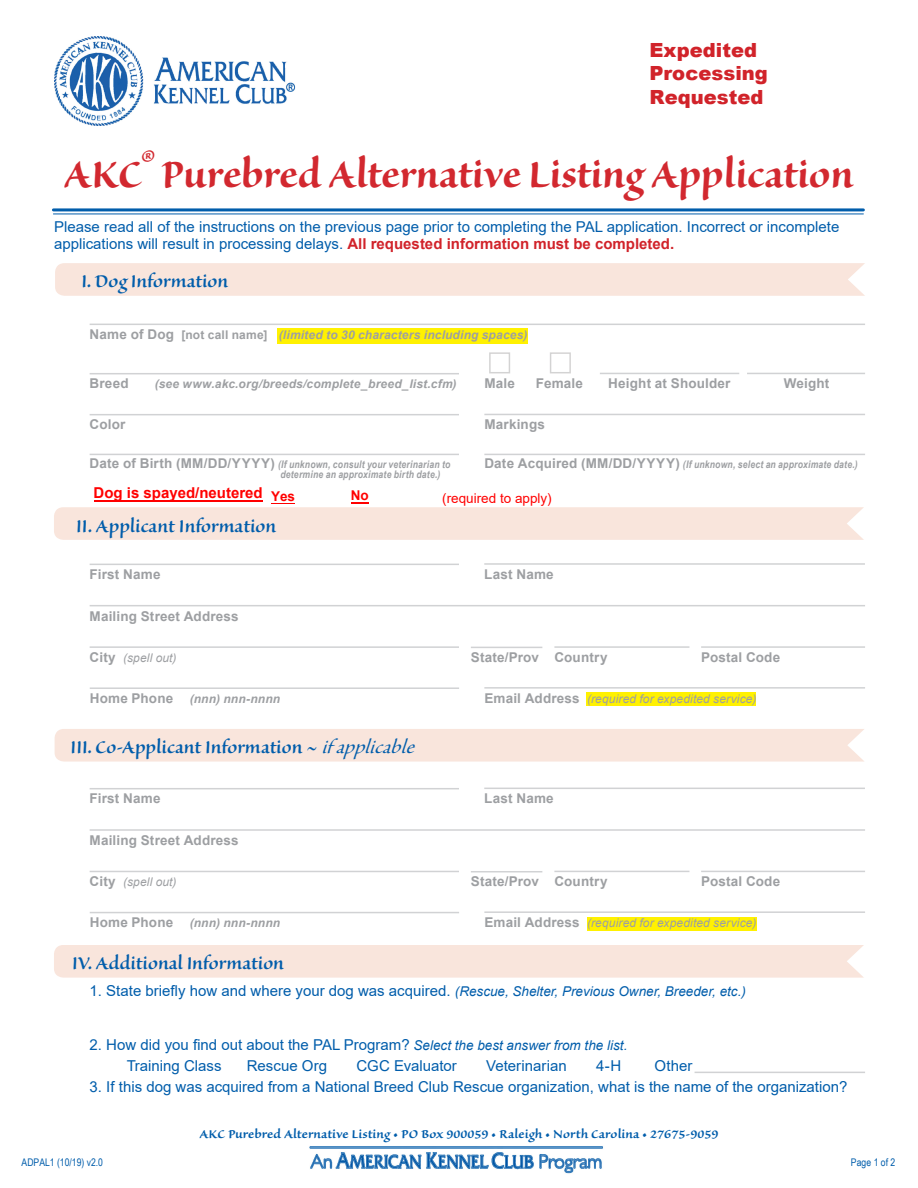
<style>
.page{position:relative;width:918px;height:1188px;background:#fff}
.page>*{position:absolute;margin:0;border:0;box-sizing:border-box;transform-origin:0 0}
.t1{font:48px "Sanvito Pro Bold Disp";color:#d1232a}
.t2{font:22.5px "Sanvito Pro Semibold Subh";color:#015dab}
.t3{font:900 19.5px/23.4px "Arial";color:#d1232a}
.t4{font:15px/16.5px "Arial";color:#015dab}
.t5{font:15px "Arial";color:#015dab}
.t6{font:15px "Sanvito Pro Semibold Capt";color:#015dab}
.t7{font:700 15px "Arial";color:#f00}
.t8{font:700 13.5px "Arial";letter-spacing:.015em;color:#9d9fa2}
.t9{font:13.5px "Arial";color:#f00}
.t10{font:700 13.5px "Arial";color:#f00}
.t11{font:italic 700 12px "Arial";letter-spacing:.015em;color:#9d9fa2}
.t12{font:italic 12px "Arial";letter-spacing:.015em;color:#9d9fa2}
.t13{font:italic 700 10.5px/10.5px "Arial Narrow";letter-spacing:.02em;color:#9d9fa2}
.t14{font:10.5px "Arial Narrow";color:#015dab}
.s1{font-weight:700;color:#d1232a}
.s2{font-style:normal;font-size:13.5px}
.s3{font-style:normal}
.s4{font-family:"Arial";font-style:normal;font-size:13.5px}
.s5{font-weight:700;font-style:normal;font-size:13.5px}
.s6{font-family:"Sanvito Pro Subh";font-style:italic}
.s7{font-style:italic;font-size:13.5px}
</style>
<div class="page">
<img style="left:309px;top:1146px;width:294px;height:28px">
<div style="left:588px;top:917px;width:169px;height:14px;background:#fff101"></div>
<div style="left:586px;top:692px;width:170px;height:14px;background:#fff101"></div>
<div style="left:278px;top:328px;width:250px;height:16px;background:#fff101"></div>
<hr style="left:53px;top:208px;width:810px;height:3px;background:#015dab">
<hr style="left:53px;top:213px;width:810px;height:1px;background:#015dab">
<div style="left:55px;top:729px;width:809px;height:33px;background:#f9e5dc"></div>
<div style="left:55px;top:263px;width:810px;height:33px;background:#f9e5dc"></div>
<hr style="left:90px;top:324px;width:775px;height:1px;background:#d1d2d4">
<hr style="left:90px;top:414px;width:369px;height:1px;background:#d1d2d4">
<hr style="left:484px;top:414px;width:381px;height:1px;background:#d1d2d4">
<hr style="left:90px;top:373px;width:369px;height:1px;background:#d1d2d4">
<hr style="left:600px;top:373px;width:139px;height:1px;background:#d1d2d4">
<hr style="left:747px;top:373px;width:118px;height:1px;background:#d1d2d4">
<hr style="left:90px;top:564px;width:369px;height:1px;background:#d1d2d4">
<hr style="left:484px;top:563px;width:381px;height:2px;background:#d1d2d4">
<hr style="left:90px;top:605px;width:775px;height:1px;background:#d1d2d4">
<hr style="left:90px;top:646px;width:369px;height:2px;background:#d1d2d4">
<hr style="left:471px;top:647px;width:71px;height:1px;background:#d1d2d4">
<hr style="left:554px;top:646px;width:135px;height:2px;background:#d1d2d4">
<hr style="left:701px;top:646px;width:164px;height:2px;background:#d1d2d4">
<hr style="left:90px;top:687px;width:369px;height:2px;background:#d1d2d4">
<hr style="left:484px;top:687px;width:381px;height:2px;background:#d1d2d4">
<hr style="left:90px;top:788px;width:369px;height:1px;background:#d1d2d4">
<hr style="left:484px;top:788px;width:381px;height:1px;background:#d1d2d4">
<hr style="left:90px;top:829px;width:775px;height:2px;background:#d1d2d4">
<hr style="left:90px;top:871px;width:369px;height:1px;background:#d1d2d4">
<hr style="left:471px;top:871px;width:71px;height:1px;background:#d1d2d4">
<hr style="left:554px;top:871px;width:135px;height:1px;background:#d1d2d4">
<hr style="left:701px;top:871px;width:164px;height:1px;background:#d1d2d4">
<hr style="left:90px;top:912px;width:369px;height:1px;background:#d1d2d4">
<hr style="left:484px;top:911px;width:381px;height:2px;background:#d1d2d4">
<div style="left:54px;top:945px;width:810px;height:33px;background:#f9e5dc"></div>
<hr style="left:695px;top:1072px;width:170px;height:1px;background:#d1d2d4">
<hr style="left:90px;top:454px;width:369px;height:1px;background:#d1d2d4">
<hr style="left:484px;top:454px;width:381px;height:1px;background:#d1d2d4">
<img style="left:54px;top:37px;width:242px;height:89px">
<hr style="left:94px;top:500px;width:168px;height:2px;background:#f00">
<svg style="left:54px;top:502px;width:810px;height:38px"></svg>
<p class="t3" style="left:650px;top:38px;width:120px">Expedited<br>Processing<br>Requested</p>
<h1 class="t1" style="left:64px;top:149px;width:791px">AKC<sup>®</sup> Purebred Alternative Listing Application</h1>
<p class="t4" style="left:54px;top:219px;width:787px">Please read all of the instructions on the previous page prior to completing the PAL application. Incorrect or incomplete applications will result in processing delays. <span class="s1">All requested information must be completed.</span></p>
<p class="t2" style="left:82px;top:269px;width:148px">I. Dog Information</p>
<p class="t11" style="left:90px;top:327px;width:439px"><span class="s2">Name of Dog</span> <span class="s3">[not call name]</span> (limited to 30 characters including spaces)</p>
<p class="t8" style="left:90px;top:374px;width:41px">Breed</p>
<p class="t11" style="left:155px;top:376px;width:303px">(see www.akc.org/breeds/complete_breed_list.cfm)</p>
<p class="t8" style="left:484px;top:373px;width:32px">Male</p>
<p class="t8" style="left:536px;top:374px;width:49px">Female</p>
<p class="t8" style="left:608px;top:374px;width:124px">Height at Shoulder</p>
<p class="t8" style="left:784px;top:374px;width:47px">Weight</p>
<p class="t8" style="left:90px;top:415px;width:37px">Color</p>
<p class="t13" style="left:280px;top:458px;width:172px;text-indent:-191px"><span class="s4">Date of Birth (MM/DD/YYYY)</span> (If unknown, consult your veterinarian to determine an approximate birth date.)</p>
<p class="t8" style="left:484px;top:415px;width:62px">Markings</p>
<p class="t13" style="left:484px;top:458px;width:375px"><span class="s4">Date Acquired (MM/DD/YYYY)</span> (If unknown, select an approximate date.)</p>
<p class="t7" style="left:94px;top:483px;width:203px">Dog is spayed/neutered <sub>Yes</sub></p>
<h2 class="t2" style="left:76px;top:514px;width:202px">II. Applicant Information</h2>
<p class="t10" style="left:351px;top:486px;width:19px">No</p>
<p class="t9" style="left:442px;top:489px;width:111px">(required to apply)</p>
<p class="t8" style="left:90px;top:565px;width:72px">First Name</p>
<p class="t8" style="left:484px;top:565px;width:71px">Last Name</p>
<p class="t8" style="left:90px;top:606px;width:151px">Mailing Street Address</p>
<p class="t12" style="left:90px;top:650px;width:88px"><span class="s5">City</span> (spell out)</p>
<p class="t8" style="left:471px;top:647px;width:70px">State/Prov</p>
<p class="t8" style="left:554px;top:647px;width:55px">Country</p>
<p class="t8" style="left:701px;top:647px;width:81px">Postal Code</p>
<p class="t8" style="left:90px;top:689px;width:85px">Home Phone</p>
<p class="t11" style="left:190px;top:691px;width:92px">(nnn) nnn-nnnn</p>
<p class="t12" style="left:484px;top:691px;width:273px"><span class="s5">Email Address</span> (required for expedited service)</p>
<p class="t2" style="left:71px;top:735px;width:351px">III. Co-Applicant Information ~ <span class="s6">if applicable</span></p>
<p class="t8" style="left:90px;top:789px;width:72px">First Name</p>
<p class="t8" style="left:484px;top:789px;width:71px">Last Name</p>
<p class="t8" style="left:90px;top:831px;width:151px">Mailing Street Address</p>
<p class="t12" style="left:90px;top:874px;width:88px"><span class="s5">City</span> (spell out)</p>
<p class="t8" style="left:471px;top:872px;width:70px">State/Prov</p>
<p class="t8" style="left:554px;top:872px;width:55px">Country</p>
<p class="t8" style="left:701px;top:872px;width:81px">Postal Code</p>
<p class="t8" style="left:90px;top:913px;width:85px">Home Phone</p>
<p class="t11" style="left:190px;top:915px;width:92px">(nnn) nnn-nnnn</p>
<p class="t12" style="left:484px;top:915px;width:273px"><span class="s5">Email Address</span> (required for expedited service)</p>
<p class="t2" style="left:72px;top:951px;width:213px">IV. Additional Information</p>
<p class="t5" style="left:90px;top:980px;width:658px">1. State briefly how and where your dog was acquired. <span class="s7">(Rescue, Shelter, Previous Owner, Breeder, etc.)</span></p>
<p class="t5" style="left:90px;top:1035px;width:539px">2. How did you find out about the PAL Program? <span class="s7">Select the best answer from the list.</span></p>
<p class="t4" style="left:127px;top:1058px;width:96px">Training Class</p>
<p class="t4" style="left:247px;top:1058px;width:82px">Rescue Org</p>
<p class="t4" style="left:356px;top:1058px;width:102px">CGC Evaluator</p>
<p class="t4" style="left:486px;top:1058px;width:82px">Veterinarian</p>
<p class="t4" style="left:596px;top:1058px;width:27px">4-H</p>
<p class="t4" style="left:655px;top:1058px;width:39px">Other</p>
<p class="t4" style="left:90px;top:1079px;width:759px">3. If this dog was acquired from a National Breed Club Rescue organization, what is the name of the organization?</p>
<p class="t6" style="left:200px;top:1125px;width:520px">AKC Purebred Alternative Listing • PO Box 900059 • Raleigh • North Carolina • 27675-9059</p>
<p class="t14" style="left:22px;top:1155px;width:83px">ADPAL1 (10/19) v2.0</p>
<p class="t14" style="left:851px;top:1155px;width:46px">Page 1 of 2</p>
</div>
